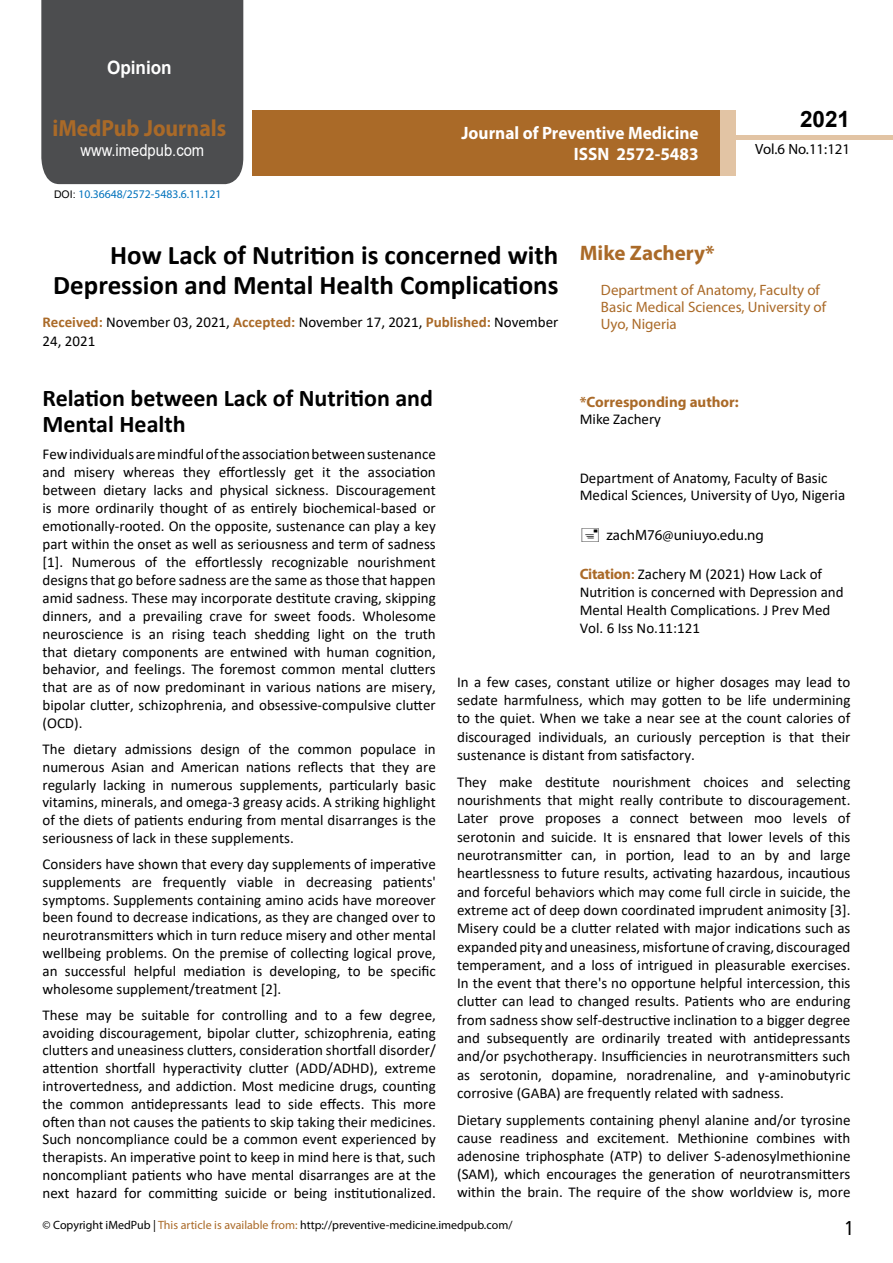
<style>
.page{position:relative;width:893px;height:1263px;background:#fff}
.page>*{position:absolute;margin:0;border:0;box-sizing:border-box;transform-origin:0 0}
.t1{font:700 27px/29.7px "Calibri";color:#000;text-align:right}
.t2{font:25.5px "Tunga";color:#000}
.t3{font:700 24px/26.4px "Calibri";color:#000}
.t4{font:700 23.4px "Myriad Pro";color:#aa6a28;scale:.93 1}
.t5{font:700 22.5px "Arial";color:#000}
.t6{font:700 21px "Myriad Pro";color:#aa6a28}
.t7{font:700 18.45px "Arial";color:#fff;scale:.93 1}
.t8{font:700 18px/21.6px "Myriad Pro";color:#fff;text-align:right;scale:.96 1}
.t9{font:16.5px "Arial";color:#fff;scale:.89 1}
.t10{font:15px/17.9px "Calibri";color:#000;text-align:justify}
.t11{font:15px/17.4px "Myriad Pro";color:#aa6a28}
.t12{font:700 15px "Myriad Pro";color:#aa6a28}
.t13{font:15px "Myriad Pro";color:#000}
.t14{font:14.85px "Myriad Pro";color:#000}
.t15{font:12px "Myriad Pro";color:#000}
.t16{font:11.7px "Myriad Pro";color:#0072bc}
.s1{font-family:"Arial";font-size:10.5px;color:#000}
.s2{font-weight:700;color:#aa6a28}
.s3{font-family:"Myriad Pro";font-weight:700;color:#aa6a28}
.s4{color:#aa6a28}
</style>
<div class="page">
<div style="left:252px;top:110px;width:469px;height:66px;background:#aa6a28"></div>
<div style="left:720px;top:110px;width:16px;height:66px;background:#e2c4a4"></div>
<div style="left:41px;top:0;width:202px;height:184px;background:#4c4d4f"></div>
<div style="left:736px;top:135px;width:157px;height:5px;background:#e2c4a4"></div>
<p class="t7" style="left:107px;top:54px;width:71px">Opinion</p>
<h3 class="t4" style="left:52px;top:113px;width:188px">iMedPub Journals</h3>
<p class="t9" style="left:80px;top:139px;width:141px">www.imedpub.com</p>
<p class="t16" style="left:54px;top:187px;width:169px"><span class="s1">DOI:</span> 10.36648/2572-5483.6.11.121</p>
<p class="t8" style="left:461px;top:121px;width:249px">Journal of Preventive Medicine<br>ISSN 2572-5483</p>
<h3 class="t5" style="left:800px;top:104px;width:52px">2021</h3>
<p class="t14" style="left:755px;top:140px;width:96px">Vol.6 No.11:121</p>
<h1 class="t1" style="left:53px;top:240px;width:507px">How Lack of Nutrition is concerned with<br>Depression and Mental Health Complications</h1>
<p class="t10" style="left:43px;top:312px;width:517px;line-height:18.8px"><span class="s2">Received:</span> November 03, 2021, <span class="s2">Accepted:</span> November 17, 2021, <span class="s2">Published:</span> November<br>24, 2021</p>
<h3 class="t6" style="left:580px;top:239px;width:137px">Mike Zachery*</h3>
<p class="t11" style="left:601px;top:280px;width:227px">Department of Anatomy, Faculty of<br>Basic Medical Sciences, University of<br>Uyo, Nigeria</p>
<h3 class="t3" style="left:43px;top:385px;width:392px">Relation between Lack of Nutrition and<br>Mental Health</h3>
<p class="t10" style="left:43px;top:445px;width:395px">Few individuals are mindful of the association between sustenance and misery whereas they effortlessly get it the association between dietary lacks and physical sickness. Discouragement is more ordinarily thought of as entirely biochemical-based or emotionally-rooted. On the opposite, sustenance can play a key part within the onset as well as seriousness and term of sadness [1]. Numerous of the effortlessly recognizable nourishment designs that go before sadness are the same as those that happen amid sadness. These may incorporate destitute craving, skipping dinners, and a prevailing crave for sweet foods. Wholesome neuroscience is an rising teach shedding light on the truth that dietary components are entwined with human cognition, behavior, and feelings. The foremost common mental clutters that are as of now predominant in various nations are misery, bipolar clutter, schizophrenia, and obsessive-compulsive clutter (OCD).</p>
<p class="t10" style="left:43px;top:740px;width:395px">The dietary admissions design of the common populace in numerous Asian and American nations reflects that they are regularly lacking in numerous supplements, particularly basic vitamins, minerals, and omega-3 greasy acids. A striking highlight of the diets of patients enduring from mental disarranges is the seriousness of lack in these supplements.</p>
<p class="t10" style="left:43px;top:855px;width:395px">Considers have shown that every day supplements of imperative supplements are frequently viable in decreasing patients' symptoms. Supplements containing amino acids have moreover been found to decrease indications, as they are changed over to neurotransmitters which in turn reduce misery and other mental wellbeing problems. On the premise of collecting logical prove, an successful helpful mediation is developing, to be specific wholesome supplement/treatment [2].</p>
<p class="t10" style="left:43px;top:1005px;width:395px">These may be suitable for controlling and to a few degree, avoiding discouragement, bipolar clutter, schizophrenia, eating clutters and uneasiness clutters, consideration shortfall disorder/ attention shortfall hyperactivity clutter (ADD/ADHD), extreme introvertedness, and addiction. Most medicine drugs, counting the common antidepressants lead to side effects. This more often than not causes the patients to skip taking their medicines.<br>Such noncompliance could be a common event experienced by therapists. An imperative point to keep in mind here is that, such noncompliant patients who have mental disarranges are at the next hazard for committing suicide or being institutionalized.</p>
<p class="t12" style="left:580px;top:392px;width:161px">*Corresponding author:</p>
<p class="t10" style="left:580px;top:410px;width:83px">Mike Zachery</p>
<p class="t10" style="left:580px;top:469px;width:267px;line-height:16.5px">Department of Anatomy, Faculty of Basic<br>Medical Sciences, University of Uyo, Nigeria</p>
<p class="t13" style="left:606px;top:526px;width:159px">zachM76@uniuyo.edu.ng</p>
<p class="t10" style="left:580px;top:565px;width:265px;text-align:left"><span class="s3">Citation</span><span class="s2">:</span> Zachery M (2021) How Lack of Nutrition is concerned with Depression and Mental Health Complications. J Prev Med Vol. 6 Iss No.11:121</p>
<p class="t10" style="left:457px;top:673px;width:395px">In a few cases, constant utilize or higher dosages may lead to sedate harmfulness, which may gotten to be life undermining to the quiet. When we take a near see at the count calories of discouraged individuals, an curiously perception is that their sustenance is distant from satisfactory.</p>
<p class="t10" style="left:457px;top:772px;width:395px;line-height:18.3px">They make destitute nourishment choices and selecting nourishments that might really contribute to discouragement.<br>Later prove proposes a connect between moo levels of serotonin and suicide. It is ensnared that lower levels of this neurotransmitter can, in portion, lead to an by and large heartlessness to future results, activating hazardous, incautious and forceful behaviors which may come full circle in suicide, the extreme act of deep down coordinated imprudent animosity [3].<br>Misery could be a clutter related with major indications such as expanded pity and uneasiness, misfortune of craving, discouraged temperament, and a loss of intrigued in pleasurable exercises.<br>In the event that there's no opportune helpful intercession, this clutter can lead to changed results. Patients who are enduring from sadness show self-destructive inclination to a bigger degree and subsequently are ordinarily treated with antidepressants and/or psychotherapy. Insufficiencies in neurotransmitters such as serotonin, dopamine, noradrenaline, and γ-aminobutyric corrosive (GABA) are frequently related with sadness.</p>
<p class="t10" style="left:457px;top:1110px;width:395px">Dietary supplements containing phenyl alanine and/or tyrosine cause readiness and excitement. Methionine combines with adenosine triphosphate (ATP) to deliver S-adenosylmethionine (SAM), which encourages the generation of neurotransmitters within the brain. The require of the show worldview is, more</p>
<p class="t15" style="left:43px;top:1218px;width:471px">© Copyright iMedPub | <span class="s4">This article is available from:</span> http://preventive-medicine.imedpub.com/</p>
<h2 class="t2" style="left:845px;top:1211px;width:9px">1</h2>
</div>
